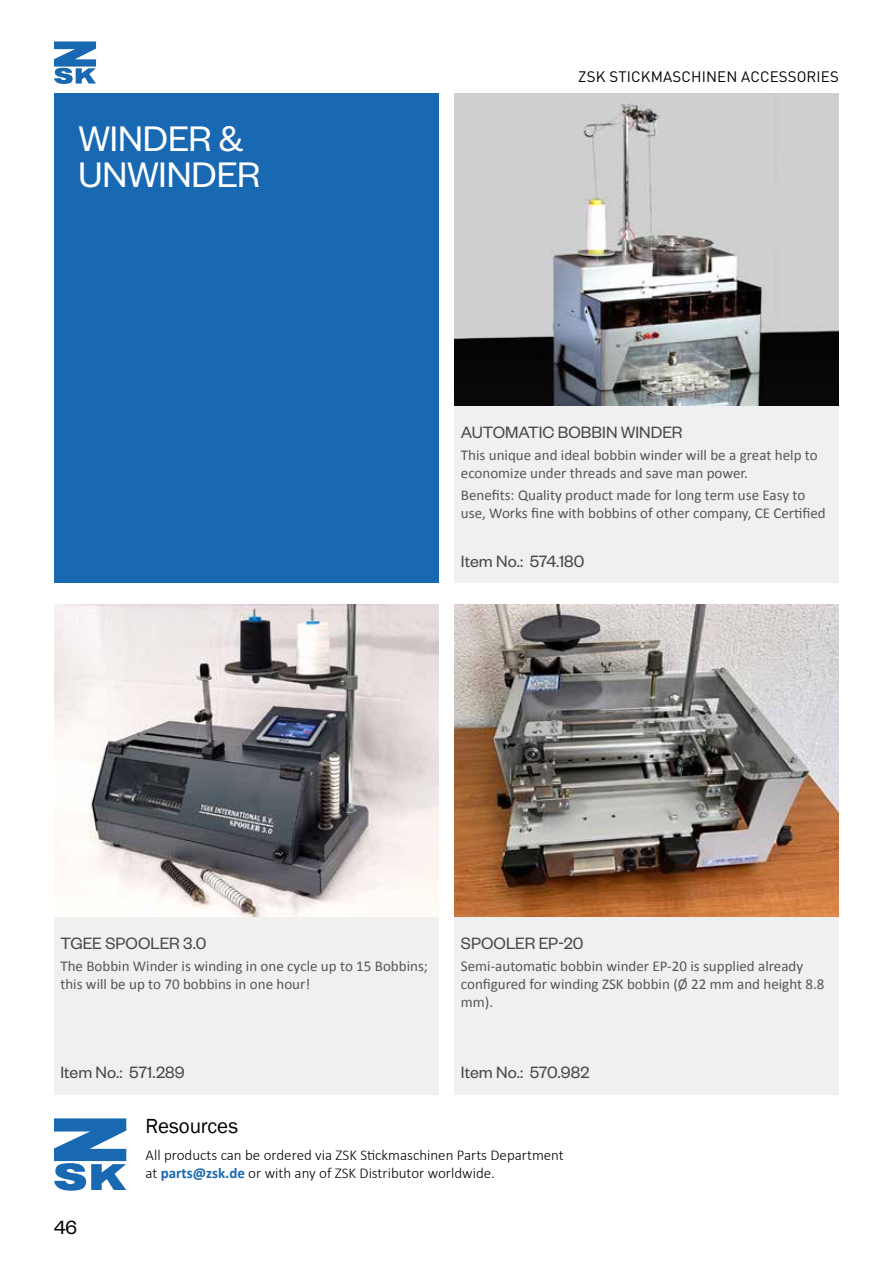
<style>
.page{position:relative;width:893px;height:1263px;background:#fff}
.page>*{position:absolute;margin:0;border:0;box-sizing:border-box;transform-origin:0 0}
.t1{font:39px/36px "Founders Grotesk";color:#fff}
.t2{font:21px "Franklin Gothic";letter-spacing:-.005em;color:#000}
.t3{font:21px "Founders Grotesk";color:#000}
.t4{font:18px "Founders Grotesk";color:#484847}
.t5{font:15px/18px "Calibri";color:#565655}
.t6{font:300 15px/18px "Calibri";color:#000}
.t7{font:15px "DIN Pro";letter-spacing:.01em;color:#000}
.s1{font-weight:700;color:#1868b2}
</style>
<div class="page">
<svg style="left:54px;top:1118px;width:72px;height:73px"></svg>
<svg style="left:54px;top:41px;width:42px;height:43px"></svg>
<div style="left:455px;top:94px;width:384px;height:489px;background:#f0f0f0"></div>
<div style="left:54px;top:93px;width:384px;height:490px;background:#1868b2"></div>
<img style="left:455px;top:94px;width:384px;height:311px">
<div style="left:54px;top:605px;width:384px;height:489px;background:#f0f0f0"></div>
<img style="left:54px;top:605px;width:384px;height:311px">
<div style="left:455px;top:605px;width:384px;height:489px;background:#f0f0f0"></div>
<img style="left:455px;top:605px;width:384px;height:311px">
<h1 class="t1" style="left:78px;top:118px;width:184px">WINDER &amp;<br>UNWINDER</h1>
<p class="t7" style="left:578px;top:66px;width:262px">ZSK STICKMASCHINEN ACCESSORIES</p>
<p class="t4" style="left:461px;top:421px;width:223px">AUTOMATIC BOBBIN WINDER</p>
<p class="t5" style="left:461px;top:446px;width:358px">This unique and ideal bobbin winder will be a great help to economize under threads and save man power.</p>
<p class="t5" style="left:461px;top:486px;width:366px">Benefits: Quality product made for long term use Easy to use, Works fine with bobbins of other company, CE Certified</p>
<p class="t4" style="left:461px;top:550px;width:125px">Item No.: 574.180</p>
<p class="t4" style="left:60px;top:932px;width:148px">TGEE SPOOLER 3.0</p>
<p class="t5" style="left:60px;top:957px;width:369px">The Bobbin Winder is winding in one cycle up to 15 Bobbins; this will be up to 70 bobbins in one hour!</p>
<p class="t4" style="left:60px;top:1061px;width:126px">Item No.: 571.289</p>
<p class="t4" style="left:461px;top:932px;width:124px">SPOOLER EP-20</p>
<p class="t5" style="left:461px;top:957px;width:365px">Semi-automatic bobbin winder EP-20 is supplied already configured for winding ZSK bobbin (Ø 22 mm and height 8.8 mm).</p>
<p class="t4" style="left:461px;top:1061px;width:130px">Item No.: 570.982</p>
<h2 class="t3" style="left:54px;top:1214px;width:25px">46</h2>
<h2 class="t2" style="left:146px;top:1113px;width:94px">Resources</h2>
<p class="t6" style="left:146px;top:1145px;width:420px">All products can be ordered via ZSK Stickmaschinen Parts Department at <span class="s1">parts@zsk.de</span> or with any of ZSK Distributor worldwide.</p>
</div>
